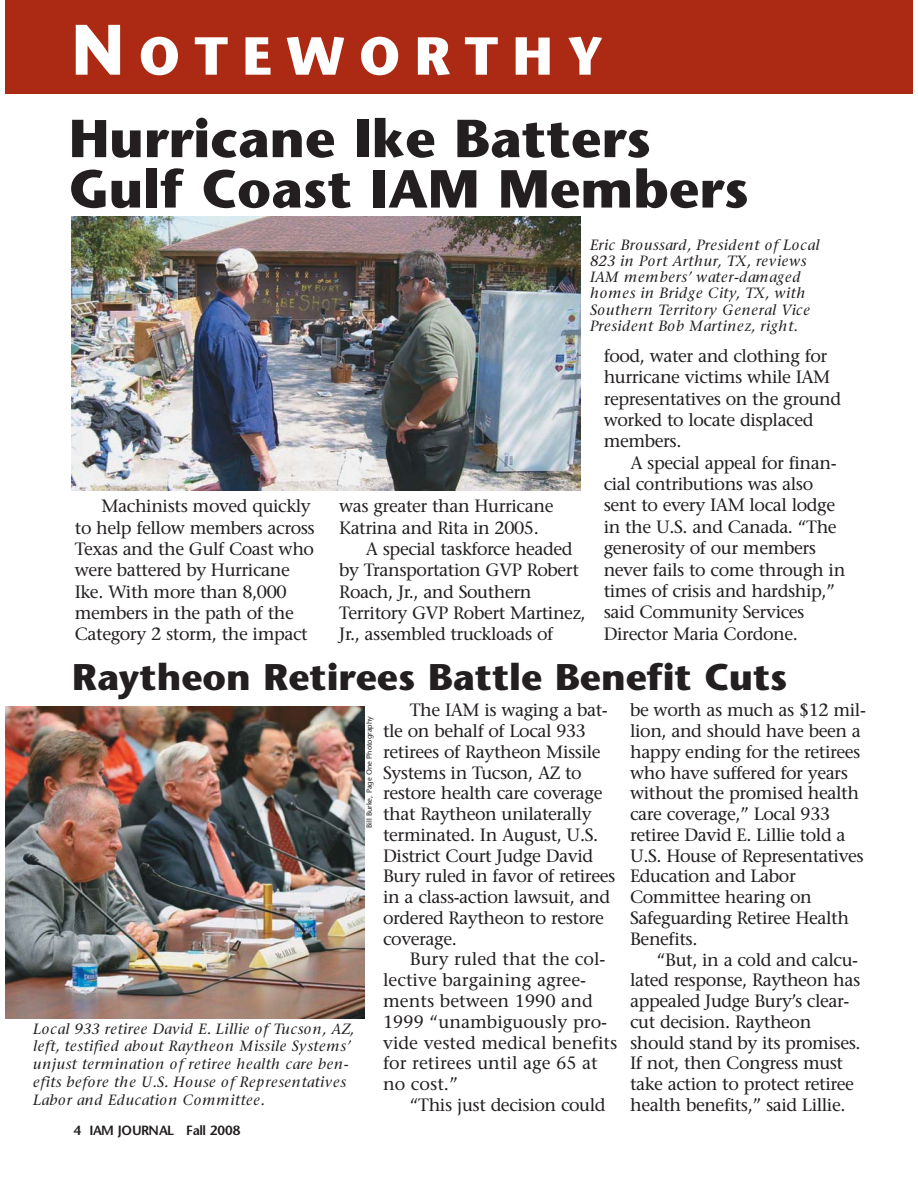
<style>
.page{position:relative;width:918px;height:1188px;background:#fff}
.page>*{position:absolute;margin:0;border:0;box-sizing:border-box;transform-origin:0 0}
.t1{font:700 53.4px/50.4px "Stone Sans";color:#231f20}
.t2{font:700 53.4px "Stone Sans";letter-spacing:.265em;color:#fff}
.t3{font:700 37.05px "Stone Sans";color:#231f20}
.t4{font:17.85px/20.7px "Stone Serif";letter-spacing:-.025em;color:#231f20}
.t5{font:17.85px/20.7px "Stone Serif";color:#231f20}
.t6{font:italic 14.85px/16.4px "Stone Serif";letter-spacing:.035em;color:#231f20}
.t7{font:600 13.35px "Stone Sans";letter-spacing:-.03em;color:#231f20}
.t8{font:7.35px "Stone Sans";color:#231f20}
.s1{font-size:71.25px}
</style>
<div class="page">
<div style="left:5px;top:0;width:908px;height:93px;background:#ac2a13"></div>
<img style="left:5px;top:707px;width:359px;height:311px">
<img style="left:72px;top:217px;width:508px;height:273px">
<h1 class="t2" style="left:71px;top:35px;width:534px"><span class="s1">N</span>OTEWORTHY</h1>
<h1 class="t1" style="left:69px;top:119px;width:681px">Hurricane Ike Batters<br>Gulf Coast IAM Members</h1>
<p class="t6" style="left:590px;top:238px;width:231px">Eric Broussard, President of Local<br>823 in Port Arthur, TX, reviews<br>IAM members’ water-damaged homes in Bridge City, TX, with<br>Southern Territory General Vice<br>President Bob Martinez, right.</p>
<p class="t4" style="left:75px;top:497px;width:242px;line-height:21.3px;text-indent:27px">Machinists moved quickly to help fellow members across<br>Texas and the Gulf Coast who were battered by Hurricane<br>Ike. With more than 8,000 members in the path of the<br>Category 2 storm, the impact</p>
<p class="t4" style="left:339px;top:497px;width:216px">was greater than Hurricane</p>
<p class="t4" style="left:339px;top:519px;width:201px">Katrina and Rita in 2005.</p>
<p class="t4" style="left:366px;top:540px;width:208px">A special taskforce headed</p>
<p class="t4" style="left:339px;top:562px;width:241px">by Transportation GVP Robert</p>
<p class="t4" style="left:339px;top:583px;width:194px">Roach, Jr., and Southern</p>
<p class="t4" style="left:339px;top:604px;width:248px">Territory GVP Robert Martinez,</p>
<p class="t4" style="left:339px;top:626px;width:216px">Jr., assembled truckloads of</p>
<p class="t4" style="left:604px;top:347px;width:239px;line-height:21.3px">food, water and clothing for hurricane victims while IAM representatives on the ground worked to locate displaced members.</p>
<p class="t4" style="left:604px;top:454px;width:243px;line-height:21.3px;text-indent:27px">A special appeal for finan&shy;cial contributions was also sent to every IAM local lodge in the U.S. and Canada. “The generosity of our members never fails to come through in times of crisis and hardship,” said Community Services<br>Director Maria Cordone.</p>
<h2 class="t3" style="left:72px;top:663px;width:717px">Raytheon Retirees Battle Benefit Cuts</h2>
<p class="t6" style="left:33px;top:1021px;width:323px;line-height:17.9px">Local 933 retiree David E. Lillie of Tucson, AZ, left, testified about Raytheon Missile Systems’ unjust termination of retiree health care ben&shy;efits before the U.S. House of Representatives Labor and Education Committee.</p>
<p class="t7" style="left:73px;top:1125px;width:169px">4 IAM JOURNAL Fall 2008</p>
<p class="t8" style="left:366px;top:828px;width:113px;rotate:-90deg">Bill Burke, Page One Photography</p>
<p class="t4" style="left:383px;top:702px;width:234px;text-indent:27px">The IAM is waging a bat&shy;tle on behalf of Local 933 retirees of Raytheon Missile<br>Systems in Tucson, AZ to restore health care coverage that Raytheon unilaterally terminated. In August, U.S.<br>District Court Judge David<br>Bury ruled in favor of retirees in a class-action lawsuit, and ordered Raytheon to restore coverage.</p>
<p class="t5" style="left:383px;top:951px;width:236px;text-indent:27px">Bury ruled that the col&shy;lective bargaining agree&shy;ments between 1990 and<br>1999 “unambiguously pro&shy;vide vested medical benefits for retirees until age 65 at no cost.”</p>
<p class="t4" style="left:410px;top:1096px;width:197px">“This just decision could</p>
<p class="t4" style="left:630px;top:702px;width:237px">be worth as much as $12 mil&shy;lion, and should have been a happy ending for the retirees who have suffered for years without the promised health care coverage,” Local 933 retiree David E. Lillie told a<br>U.S. House of Representatives<br>Education and Labor<br>Committee hearing on<br>Safeguarding Retiree Health<br>Benefits.</p>
<p class="t4" style="left:630px;top:951px;width:232px;text-indent:27px">“But, in a cold and calcu&shy;lated response, Raytheon has appealed Judge Bury’s clear&shy;cut decision. Raytheon should stand by its promises.<br>If not, then Congress must take action to protect retiree health benefits,” said Lillie.</p>
</div>
